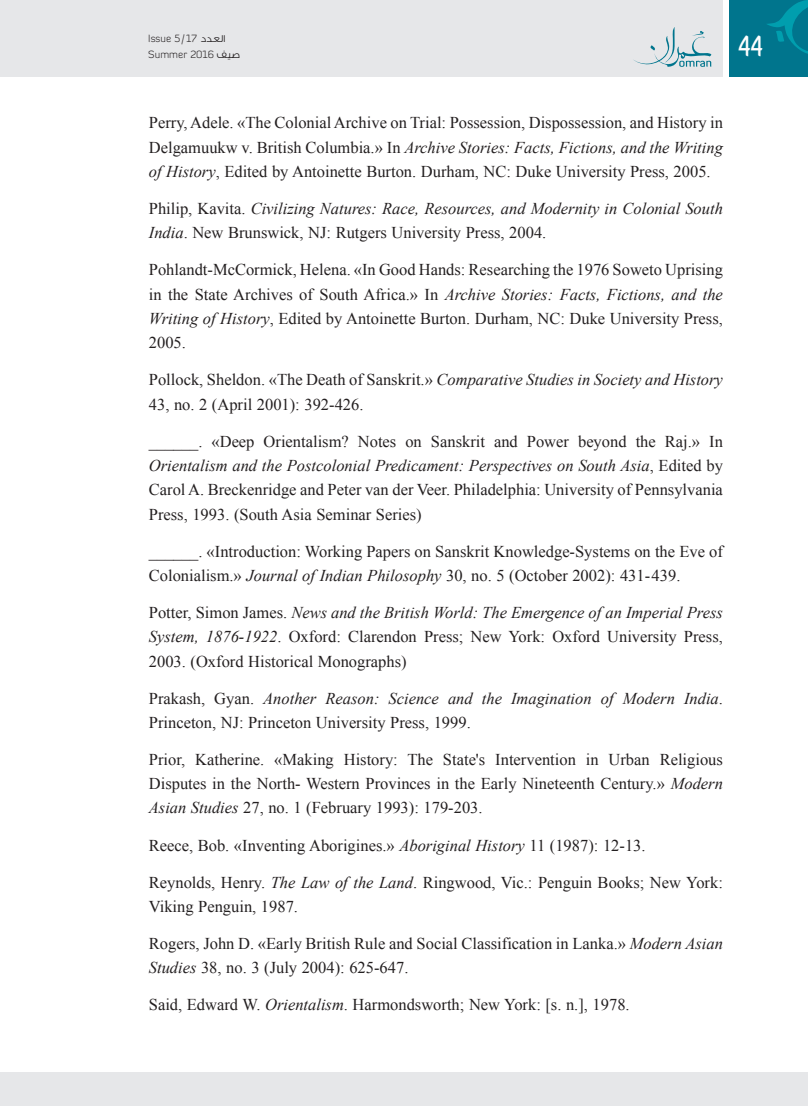
<style>
.page{position:relative;width:808px;height:1106px;background:#fff}
.page>*{position:absolute;margin:0;border:0;box-sizing:border-box;transform-origin:0 0}
.t1{font:500 28.5px "Diavlo";color:#fff;scale:.75 1}
.List_En_2{font:16.5px/24.3px "Times New Roman";color:#231f20;text-align:justify}
.List_En_2-2{font:italic 16.5px/24.3px "Times New Roman";color:#231f20}
.t2{font:300 10.5px "Diavlo";color:#231f20}
.s1{font-family:"GESS Two"}
.s2{font-style:italic}
.s3{font-style:normal}
</style>
<div class="page">
<div style="left:729px;top:0;width:79px;height:77px;background:#00758d"></div>
<div style="left:0;top:0;width:722px;height:77px;background:#e6e7e9"></div>
<svg style="left:767px;top:0;width:41px;height:54px"></svg>
<svg style="left:633px;top:27px;width:78px;height:40px"></svg>
<div style="left:0;top:1071px;width:808px;height:35px;background:#e6e7e9"></div>
<p class="t2" style="left:148px;top:32px;width:79px">Issue 5/17 <span class="s1">دد ع ال</span></p>
<h1 class="t1" style="left:738px;top:28px;width:34px">44</h1>
<p class="t2" style="left:148px;top:48px;width:93px">Summer 2016 <span class="s1">ف صي</span></p>
<p class="List_En_2" style="left:149px;top:110px;width:576px">Perry, Adele. «The Colonial Archive on Trial: Possession, Dispossession, and History in Delgamuukw v. British Columbia.» In <span class="s2">Archive Stories: Facts, Fictions, and the Writing of History</span>, Edited by Antoinette Burton. Durham, NC: Duke University Press, 2005.</p>
<p class="List_En_2-2" style="left:149px;top:196px;width:576px"><span class="s3">Philip, Kavita.</span> Civilizing Natures: Race, Resources, and Modernity in Colonial South<br>India<span class="s3">. New Brunswick, NJ: Rutgers University Press, 2004.</span></p>
<p class="List_En_2" style="left:149px;top:257px;width:576px">Pohlandt-McCormick, Helena. «In Good Hands: Researching the 1976 Soweto Uprising in the State Archives of South Africa.» In <span class="s2">Archive Stories: Facts, Fictions, and the Writing of History</span>, Edited by Antoinette Burton. Durham, NC: Duke University Press, 2005.</p>
<p class="List_En_2" style="left:149px;top:367px;width:576px">Pollock, Sheldon. «The Death of Sanskrit.» <span class="s2">Comparative Studies in Society and History<br></span>43, no. 2 (April 2001): 392-426.</p>
<p class="List_En_2" style="left:149px;top:429px;width:576px">______. «Deep Orientalism? Notes on Sanskrit and Power beyond the Raj.» In <span class="s2">Orientalism and the Postcolonial Predicament: Perspectives on South Asia</span>, Edited by Carol A. Breckenridge and Peter van der Veer. Philadelphia: University of Pennsylvania Press, 1993. (South Asia Seminar Series)</p>
<p class="List_En_2" style="left:149px;top:538px;width:576px">______. «Introduction: Working Papers on Sanskrit Knowledge-Systems on the Eve of<br>Colonialism.» <span class="s2">Journal of Indian Philosophy</span> 30, no. 5 (October 2002): 431- 439.</p>
<p class="List_En_2" style="left:149px;top:600px;width:576px">Potter, Simon James. <span class="s2">News and the British World: The Emergence of an Imperial Press System, 1876-1922</span>. Oxford: Clarendon Press; New York: Oxford University Press, 2003. (Oxford Historical Monographs)</p>
<p class="List_En_2" style="left:149px;top:685px;width:576px">Prakash, Gyan. <span class="s2">Another Reason: Science and the Imagination of Modern India</span>.<br>Princeton, NJ: Princeton University Press, 1999.</p>
<p class="List_En_2" style="left:149px;top:747px;width:576px">Prior, Katherine. «Making History: The State's Intervention in Urban Religious Disputes in the North- Western Provinces in the Early Nineteenth Century.» <span class="s2">Modern Asian Studies</span> 27, no. 1 (February 1993): 179-203.</p>
<p class="List_En_2" style="left:149px;top:832px;width:498px">Reece, Bob. «Inventing Aborigines.» <span class="s2">Aboriginal History</span> 11 (1987): 12-13.</p>
<p class="List_En_2" style="left:149px;top:869px;width:576px">Reynolds, Henry. <span class="s2">The Law of the Land</span>. Ringwood, Vic.: Penguin Books; New York:<br>Viking Penguin, 1987.</p>
<p class="List_En_2" style="left:149px;top:931px;width:576px">Rogers, John D. «Early British Rule and Social Classification in Lanka.» <span class="s2">Modern Asian<br>Studies</span> 38, no. 3 (July 2004): 625-647.</p>
<p class="List_En_2" style="left:149px;top:992px;width:482px">Said, Edward W. <span class="s2">Orientalism</span>. Harmondsworth; New York: [s. n.], 1978.</p>
</div>
